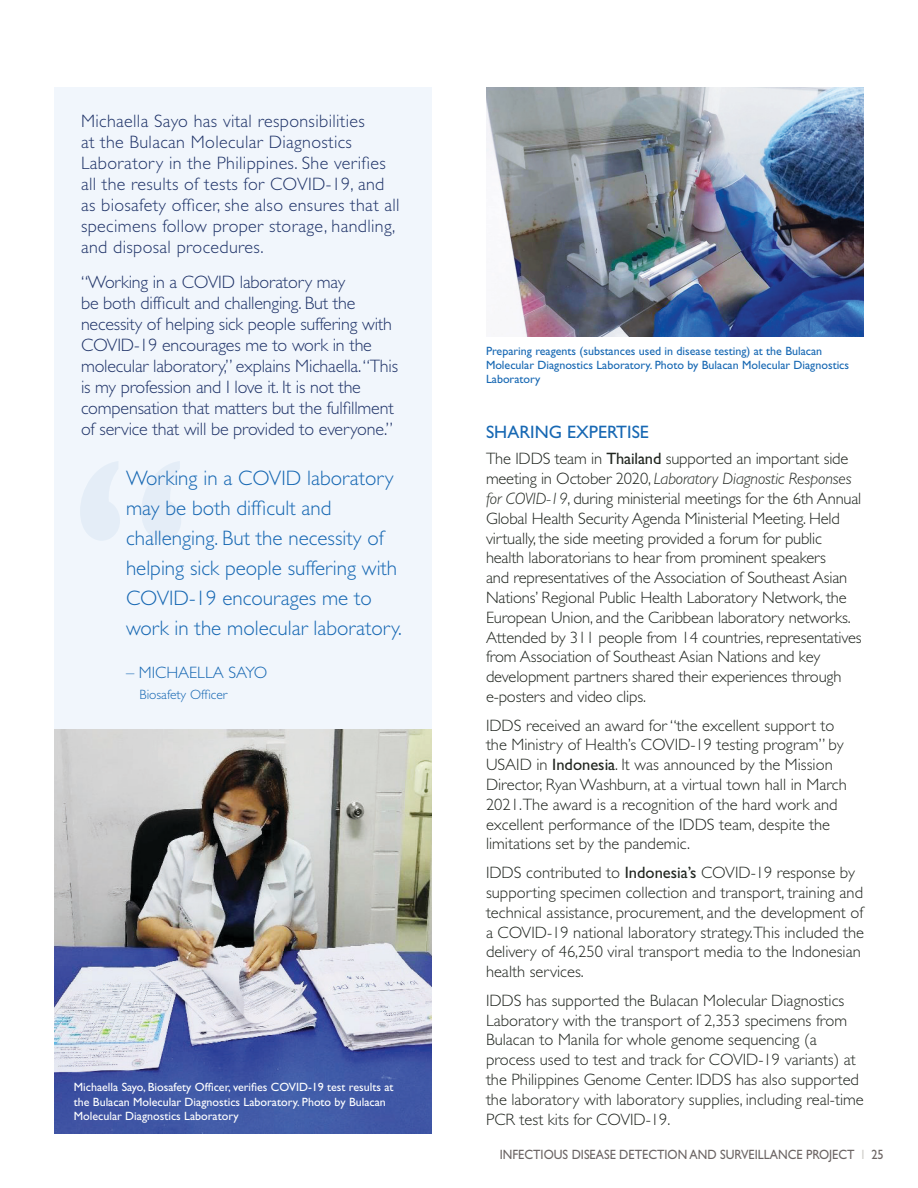
<style>
.page{position:relative;width:918px;height:1188px;background:#fff}
.page>*{position:absolute;margin:0;border:0;box-sizing:border-box;transform-origin:0 0}
.t1{font:700 255.75px "Gill Sans";color:#1768b3;scale:.86 1}
.t2{font:300 21px/30px "Gill Sans Std";color:#1768b3}
.Pull_Text{font:300 18px/21px "Gill Sans Std";letter-spacing:-.01em;color:#203469}
.Pull_Text-2{font:300 18px/21px "Gill Sans Std";letter-spacing:.02em;color:#203469}
.Heading_2_report{font:18px "Gill Sans Std";color:#1768b3}
.Body_Text{font:300 16.5px/19.8px "Gill Sans Std";color:#212620}
.Quote_Author{font:300 16.5px "Gill Sans Std";color:#1768b3}
.t3{font:13.5px "Gill Sans Std";color:#6c6564;scale:.91 1}
.Quote_location{font:300 13.5px "Gill Sans Std";color:#1768b3}
.t4{font:12px/14.4px "Gill Sans Std";color:#fff}
.Picture_Caption_copy{font:12px/14.4px "Gill Sans Std";color:#1768b3}
.s1{font-weight:400}
.s2{font-style:italic}
.s3{color:#d0ceca}
</style>
<div class="page">
<div style="left:54px;top:88px;width:378px;height:1046px;background:#f1f6fc"></div>
<img style="left:54px;top:729px;width:378px;height:404px">
<img style="left:486px;top:88px;width:378px;height:249px">
<p class="Pull_Text-2" style="left:81px;top:111px;width:320px">Michaella Sayo has vital responsibilities<br>at the Bulacan Molecular Diagnostics Laboratory in the Philippines. She verifies all the results of tests for COVID-19, and as biosafety officer, she also ensures that all specimens follow proper storage, handling, and disposal procedures.</p>
<p class="Pull_Text" style="left:81px;top:271px;width:319px">“Working in a COVID laboratory may<br>be both difficult and challenging. But the necessity of helping sick people suffering with COVID-19 encourages me to work in the molecular laboratory,” explains Michaella. “This is my profession and I love it. It is not the compensation that matters but the fulfillment of service that will be provided to everyone.”</p>
<h1 class="t1" style="left:68px;top:393px;width:145px">“</h1>
<p class="t2" style="left:126px;top:463px;width:277px">Working in a COVID laboratory may be both difficult and challenging. But the necessity of helping sick people suffering with<br>COVID-19 encourages me to work in the molecular laboratory.</p>
<p class="Quote_Author" style="left:126px;top:664px;width:143px">– MICHAELLA SAYO</p>
<p class="Quote_location" style="left:140px;top:687px;width:89px">Biosafety Officer</p>
<p class="t4" style="left:74px;top:1080px;width:321px">Michaella Sayo, Biosafety Officer, verifies COVID-19 test results at the Bulacan Molecular Diagnostics Laboratory. Photo by Bulacan<br>Molecular Diagnostics Laboratory</p>
<p class="Picture_Caption_copy" style="left:486px;top:343px;width:365px">Preparing reagents (substances used in disease testing) at the Bulacan<br>Molecular Diagnostics Laboratory. Photo by Bulacan Molecular Diagnostics<br>Laboratory</p>
<p class="Heading_2_report" style="left:486px;top:421px;width:164px">SHARING EXPERTISE</p>
<p class="Body_Text" style="left:486px;top:449px;width:377px">The IDDS team in <span class="s1">Thailand</span> supported an important side meeting in October 2020, <span class="s2">Laboratory Diagnostic Responses for COVID-19</span>, during ministerial meetings for the 6th Annual Global Health Security Agenda Ministerial Meeting. Held virtually, the side meeting provided a forum for public health laboratorians to hear from prominent speakers<br>and representatives of the Association of Southeast Asian Nations’ Regional Public Health Laboratory Network, the European Union, and the Caribbean laboratory networks.<br>Attended by 311 people from 14 countries, representatives from Association of Southeast Asian Nations and key development partners shared their experiences through e-posters and video clips.</p>
<p class="Body_Text" style="left:486px;top:715px;width:362px">IDDS received an award for “the excellent support to the Ministry of Health’s COVID-19 testing program” by USAID in <span class="s1">Indonesia</span>. It was announced by the Mission Director, Ryan Washburn, at a virtual town hall in March 2021.The award is a recognition of the hard work and excellent performance of the IDDS team, despite the limitations set by the pandemic.</p>
<p class="Body_Text" style="left:486px;top:863px;width:380px">IDDS contributed to <span class="s1">Indonesia’s</span> COVID-19 response by supporting specimen collection and transport, training and technical assistance, procurement, and the development of a COVID-19 national laboratory strategy.This included the delivery of 46,250 viral transport media to the Indonesian health services.</p>
<p class="Body_Text" style="left:486px;top:991px;width:379px">IDDS has supported the Bulacan Molecular Diagnostics Laboratory with the transport of 2,353 specimens from Bulacan to Manila for whole genome sequencing (a process used to test and track for COVID-19 variants) at the Philippines Genome Center. IDDS has also supported the laboratory with laboratory supplies, including real-time PCR test kits for COVID-19.</p>
<p class="t3" style="left:500px;top:1147px;width:424px">INFECTIOUS DISEASE DETECTION AND SURVEILLANCE PROJECT <span class="s3">I</span> 25</p>
</div>
